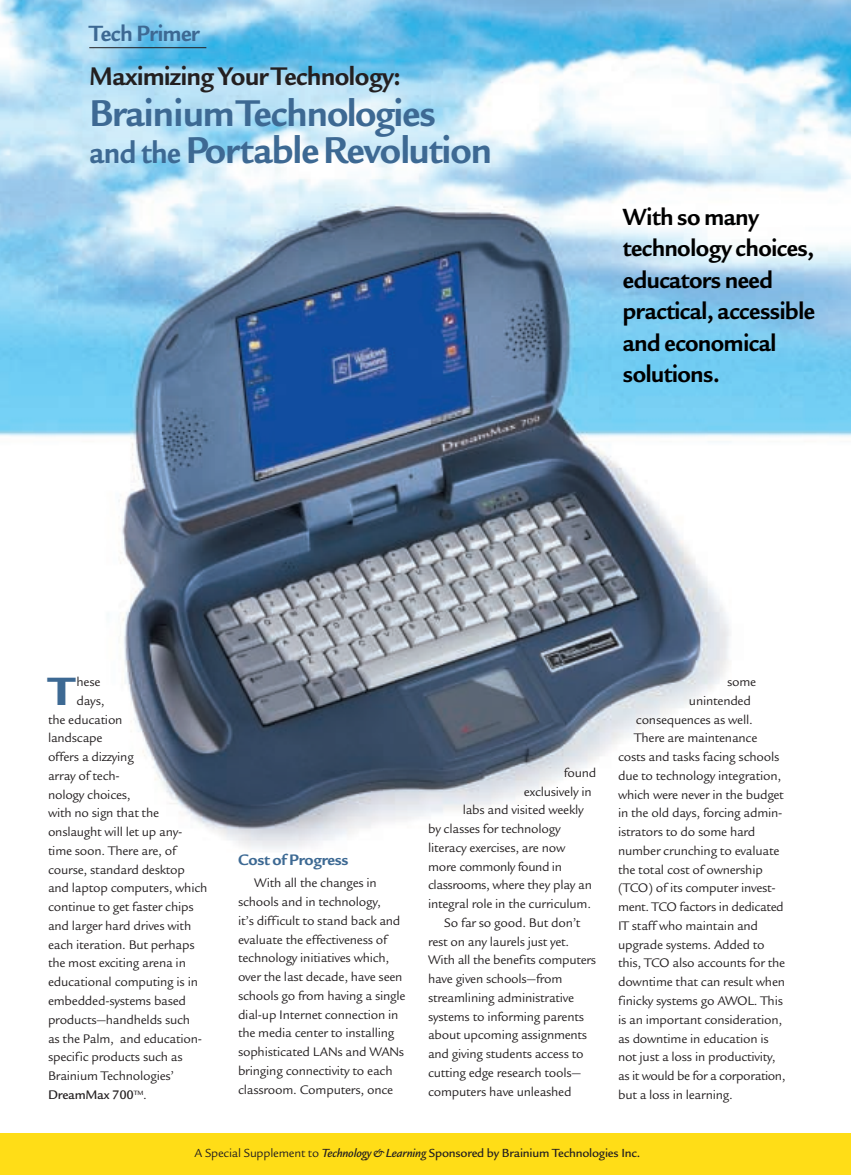
<style>
.page{position:relative;width:851px;height:1175px;background:#fff}
.page>*{position:absolute;margin:0;border:0;box-sizing:border-box;transform-origin:0 0}
.t1{font:43.05px "Legacy San ITC Ultr";color:#3d6993}
.t2{font:700 40.5px/37.5px "Legacy San ITC";letter-spacing:-.015em;color:#3d6993;scale:.95 1}
.t3{font:700 27.75px "Legacy San ITC";letter-spacing:-.015em;color:#231f20;scale:.95 1}
.t4{font:700 25.5px/31.5px "Legacy San ITC";letter-spacing:-.015em;color:#000;scale:.95 1}
.t5{font:700 24px "Legacy San ITC";letter-spacing:-.015em;color:#3d6993;scale:.95 1}
.t6{font:700 16.5px "Legacy San ITC";letter-spacing:-.015em;color:#3d6993}
.t7{font:13.5px/18.8px "Legacy San ITC";letter-spacing:-.015em;color:#231f20}
.t8{font:500 13.5px "Legacy San ITC";letter-spacing:-.015em;color:#231f20}
.t9{font:500 12.75px "Legacy San ITC";letter-spacing:-.015em;color:#231f20}
.s1{font-size:33px}
.s2{font-weight:400}
.s3{font-style:italic}
</style>
<div class="page">
<div style="left:0;top:1132px;width:850px;height:42px;background:#ffdd17"></div>
<img style="left:0;top:0;width:850px;height:849px">
<hr style="left:89px;top:47px;width:117px;height:1px;background:#231f20">
<h3 class="t5" style="left:89px;top:23px;width:118px">Tech Primer</h3>
<h3 class="t3" style="left:90px;top:65px;width:329px">Maximizing Your Technology:</h3>
<h2 class="t2" style="left:90px;top:97px;width:425px">BrainiumTechnologies <span class="s1">and the</span> Portable Revolution</h2>
<h3 class="t4" style="left:622px;top:202px;width:204px">With so many technology choices, educators need practical, accessible and economical solutions.</h3>
<h1 class="t1" style="left:48px;top:673px;width:28px">T</h1>
<p class="t7" style="left:76px;top:674px;width:25px">hese</p>
<p class="t7" style="left:76px;top:693px;width:30px">days,</p>
<p class="t7" style="left:48px;top:711px;width:76px">the education</p>
<p class="t7" style="left:48px;top:730px;width:56px">landscape</p>
<p class="t7" style="left:48px;top:749px;width:87px">offers a dizzying</p>
<p class="t7" style="left:48px;top:768px;width:73px">array of tech-</p>
<p class="t7" style="left:48px;top:786px;width:84px">nology choices,</p>
<p class="t7" style="left:48px;top:805px;width:112px">with no sign that the</p>
<p class="t7" style="left:48px;top:824px;width:136px">onslaught will let up any-</p>
<p class="t7" style="left:48px;top:843px;width:130px">time soon. There are, of</p>
<p class="t7" style="left:48px;top:861px;width:138px">course, standard desktop</p>
<p class="t7" style="left:48px;top:880px;width:161px">and laptop computers, which</p>
<p class="t7" style="left:48px;top:899px;width:147px">continue to get faster chips</p>
<p class="t7" style="left:48px;top:918px;width:145px">and larger hard drives with</p>
<p class="t7" style="left:48px;top:936px;width:148px">each iteration. But perhaps</p>
<p class="t7" style="left:48px;top:955px;width:139px">the most exciting arena in</p>
<p class="t7" style="left:48px;top:974px;width:151px">educational computing is in</p>
<p class="t7" style="left:48px;top:993px;width:140px">embedded-systems based</p>
<p class="t7" style="left:48px;top:1011px;width:144px">products—handhelds such</p>
<p class="t7" style="left:48px;top:1030px;width:155px">as the Palm, and education-</p>
<p class="t7" style="left:48px;top:1049px;width:136px">specific products such as</p>
<p class="t7" style="left:48px;top:1068px;width:127px">Brainium Technologies’</p>
<p class="t8" style="left:48px;top:1088px;width:100px">DreamMax 700<sup>TM</sup><span class="s2">.</span></p>
<p class="t6" style="left:238px;top:852px;width:112px">Cost of Progress</p>
<p class="t7" style="left:238px;top:875px;width:169px;text-indent:16px">With all the changes in schools and in technology,<br>it’s difficult to stand back and evaluate the effectiveness of technology initiatives which, over the last decade, have seen schools go from having a single dial-up Internet connection in the media center to installing sophisticated LANs and WANs bringing connectivity to each classroom. Computers, once</p>
<p class="t7" style="left:563px;top:765px;width:34px">found</p>
<p class="t7" style="left:524px;top:783px;width:69px">exclusively in</p>
<p class="t7" style="left:462px;top:802px;width:122px">labs and visited weekly</p>
<p class="t7" style="left:428px;top:821px;width:134px">by classes for technology</p>
<p class="t7" style="left:428px;top:840px;width:139px">literacy exercises, are now</p>
<p class="t7" style="left:428px;top:858px;width:135px">more commonly found in</p>
<p class="t7" style="left:428px;top:877px;width:165px">classrooms, where they play an</p>
<p class="t7" style="left:428px;top:896px;width:164px">integral role in the curriculum.</p>
<p class="t7" style="left:444px;top:915px;width:138px">So far so good. But don’t</p>
<p class="t7" style="left:428px;top:933px;width:143px">rest on any laurels just yet.</p>
<p class="t7" style="left:428px;top:952px;width:170px">With all the benefits computers</p>
<p class="t7" style="left:428px;top:971px;width:136px">have given schools—from</p>
<p class="t7" style="left:428px;top:990px;width:148px">streamlining administrative</p>
<p class="t7" style="left:428px;top:1008px;width:157px">systems to informing parents</p>
<p class="t7" style="left:428px;top:1027px;width:161px">about upcoming assignments</p>
<p class="t7" style="left:428px;top:1046px;width:157px">and giving students access to</p>
<p class="t7" style="left:428px;top:1065px;width:155px">cutting edge research tools—</p>
<p class="t7" style="left:428px;top:1083px;width:145px">computers have unleashed</p>
<p class="t7" style="left:727px;top:674px;width:31px">some</p>
<p class="t7" style="left:689px;top:693px;width:63px">unintended</p>
<p class="t7" style="left:636px;top:711px;width:118px">consequences as well.</p>
<p class="t7" style="left:634px;top:730px;width:125px">There are maintenance</p>
<p class="t7" style="left:618px;top:749px;width:163px">costs and tasks facing schools</p>
<p class="t7" style="left:618px;top:768px;width:165px">due to technology integration,</p>
<p class="t7" style="left:618px;top:786px;width:167px">which were never in the budget</p>
<p class="t7" style="left:618px;top:805px;width:166px">in the old days, forcing admin-</p>
<p class="t7" style="left:618px;top:824px;width:139px">istrators to do some hard</p>
<p class="t7" style="left:618px;top:843px;width:163px">number crunching to evaluate</p>
<p class="t7" style="left:618px;top:861px;width:146px">the total cost of ownership</p>
<p class="t7" style="left:618px;top:880px;width:159px">(TCO) of its computer invest-</p>
<p class="t7" style="left:618px;top:899px;width:167px">ment. TCO factors in dedicated</p>
<p class="t7" style="left:618px;top:918px;width:142px">IT staff who maintain and</p>
<p class="t7" style="left:618px;top:936px;width:148px">upgrade systems. Added to</p>
<p class="t7" style="left:618px;top:955px;width:168px">this, TCO also accounts for the</p>
<p class="t7" style="left:618px;top:974px;width:168px">downtime that can result when</p>
<p class="t7" style="left:618px;top:993px;width:166px">finicky systems go AWOL. This</p>
<p class="t7" style="left:618px;top:1011px;width:166px">is an important consideration,</p>
<p class="t7" style="left:618px;top:1030px;width:152px">as downtime in education is</p>
<p class="t7" style="left:618px;top:1049px;width:159px">not just a loss in productivity,</p>
<p class="t7" style="left:618px;top:1068px;width:169px">as it would be for a corporation,</p>
<p class="t7" style="left:618px;top:1086px;width:116px">but a loss in learning.</p>
<p class="t9" style="left:194px;top:1147px;width:447px"><span class="s2">A Special Supplement to</span> <span class="s3">Technology &amp; Learning</span> Sponsored by Brainium Technologies Inc.</p>
</div>
